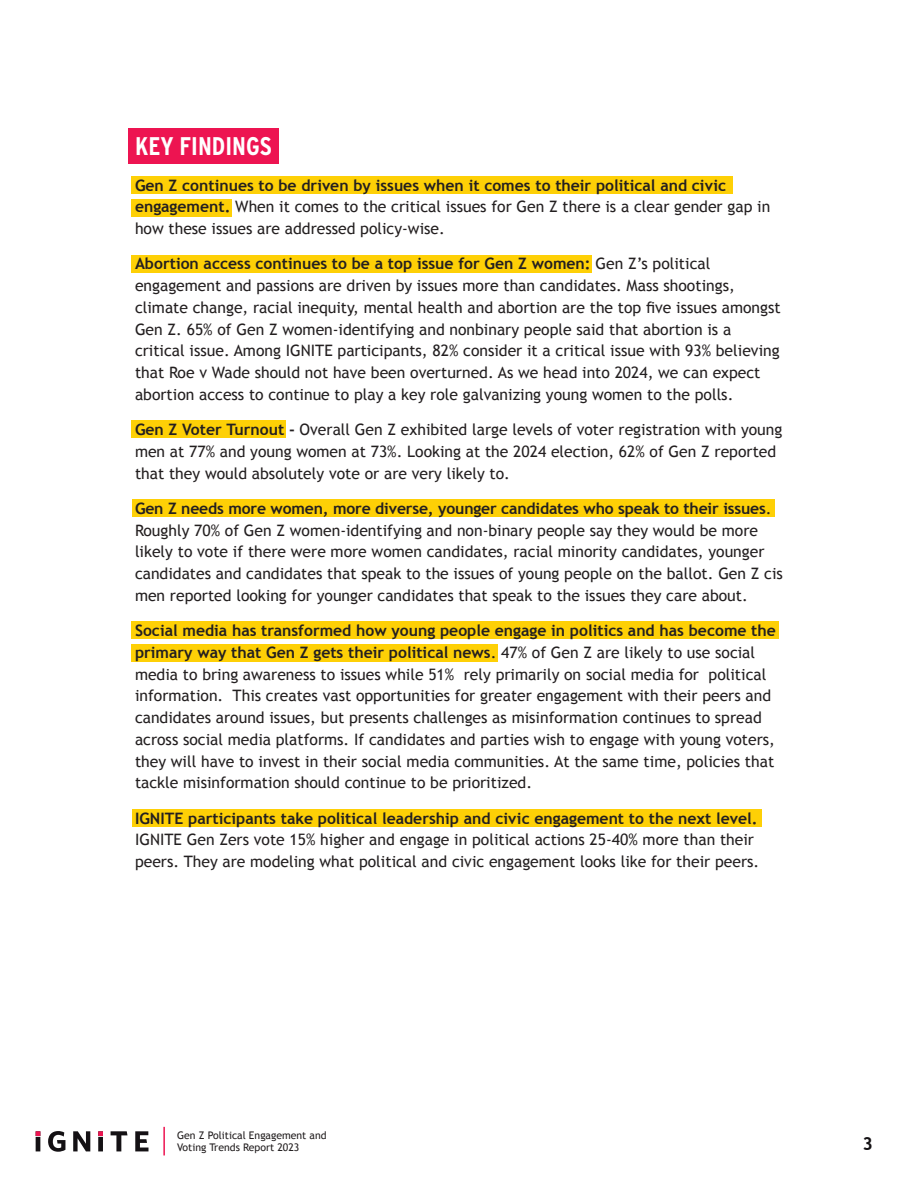
<style>
.page{position:relative;width:918px;height:1188px;background:#fff}
.page>*{position:absolute;margin:0;border:0;box-sizing:border-box;transform-origin:0 0}
.H1_Ignite{font:700 25.5px "Interstate Condensed";color:#fff}
.t1{font:700 18px "Trebuchet MS";color:#141114}
.Body_Ignite{font:15.75px/21.8px "Trebuchet MS";color:#231f20}
.t2{font:10.5px/12px "Trebuchet MS";color:#231f20}
.s1{font-weight:700}
</style>
<div class="page">
<svg style="left:36px;top:1131px;width:112px;height:21px"></svg>
<hr style="left:163px;top:1127px;width:2px;height:28px;background:#ed1451">
<div style="left:132px;top:176px;width:601px;height:18px;background:#fed006"></div>
<div style="left:132px;top:621px;width:647px;height:18px;background:#fed006"></div>
<div style="left:132px;top:809px;width:629px;height:18px;background:#fed006"></div>
<div style="left:132px;top:255px;width:460px;height:18px;background:#fed006"></div>
<div style="left:132px;top:500px;width:642px;height:17px;background:#fed006"></div>
<div style="left:132px;top:420px;width:154px;height:18px;background:#fed006"></div>
<div style="left:132px;top:199px;width:100px;height:18px;background:#fed006"></div>
<div style="left:132px;top:644px;width:366px;height:18px;background:#fed006"></div>
<div style="left:128px;top:128px;width:150px;height:36px;background:#ed1451"></div>
<p class="H1_Ignite" style="left:135px;top:132px;width:138px">KEY FINDINGS</p>
<p class="Body_Ignite" style="left:135px;top:174px;width:637px"><span class="s1">Gen Z continues to be driven by issues when it comes to their political and civic engagement.</span> When it comes to the critical issues for Gen Z there is a clear gender gap in how these issues are addressed policy-wise.</p>
<p class="Body_Ignite" style="left:135px;top:253px;width:647px"><span class="s1">Abortion access continues to be a top issue for Gen Z women:</span> Gen Z’s political engagement and passions are driven by issues more than candidates. Mass shootings, climate change, racial inequity, mental health and abortion are the top five issues amongst Gen Z. 65% of Gen Z women-identifying and nonbinary people said that abortion is a critical issue. Among IGNITE participants, 82% consider it a critical issue with 93% believing that Roe v Wade should not have been overturned. As we head into 2024, we can expect abortion access to continue to play a key role galvanizing young women to the polls.</p>
<p class="Body_Ignite" style="left:135px;top:419px;width:649px"><span class="s1">Gen Z Voter Turnout -</span> Overall Gen Z exhibited large levels of voter registration with young men at 77% and young women at 73%. Looking at the 2024 election, 62% of Gen Z reported that they would absolutely vote or are very likely to.</p>
<p class="Body_Ignite" style="left:135px;top:498px;width:649px"><span class="s1">Gen Z needs more women, more diverse, younger candidates who speak to their issues</span>.<br>Roughly 70% of Gen Z women-identifying and non-binary people say they would be more likely to vote if there were more women candidates, racial minority candidates, younger candidates and candidates that speak to the issues of young people on the ballot. Gen Z cis men reported looking for younger candidates that speak to the issues they care about.</p>
<p class="Body_Ignite" style="left:135px;top:620px;width:642px"><span class="s1">Social media has transformed how young people engage in politics and has become the primary way that Gen Z gets their political news</span>. 47% of Gen Z are likely to use social media to bring awareness to issues while 51% rely primarily on social media for political information. This creates vast opportunities for greater engagement with their peers and candidates around issues, but presents challenges as misinformation continues to spread across social media platforms. If candidates and parties wish to engage with young voters, they will have to invest in their social media communities. At the same time, policies that tackle misinformation should continue to be prioritized.</p>
<p class="Body_Ignite" style="left:135px;top:807px;width:626px"><span class="s1">IGNITE participants take political leadership and civic engagement to the next level.<br></span>IGNITE Gen Zers vote 15% higher and engage in political actions 25-40% more than their peers. They are modeling what political and civic engagement looks like for their peers.</p>
<p class="t2" style="left:177px;top:1129px;width:151px">Gen Z Political Engagement and<br>Voting Trends Report 2023</p>
<p class="t1" style="left:863px;top:1133px;width:12px">3</p>
</div>
